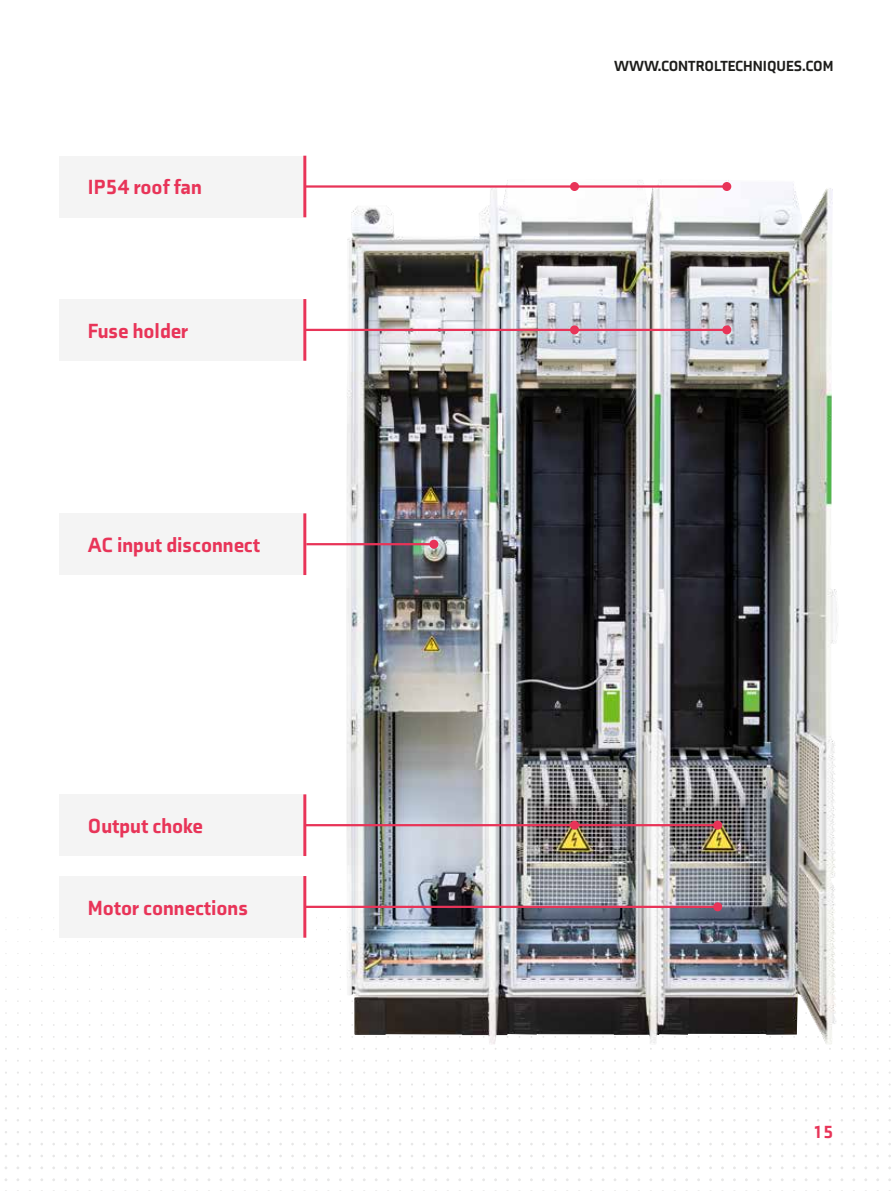
<style>
.page{position:relative;width:893px;height:1191px;background:#fff}
.page>*{position:absolute;margin:0;border:0;box-sizing:border-box;transform-origin:0 0}
.t1{font:900 21px "Axia";color:#e83458}
.t2{font:900 18px "Axia";color:#e83458}
.t3{font:900 15px "Axia";color:#1d1d1b}
</style>
<div class="page">
<img style="left:346px;top:180px;width:491px;height:864px">
<div style="left:60px;top:299px;width:243px;height:62px;background:#f4f4f4"></div>
<hr style="left:303px;top:299px;width:3px;height:62px;background:#e83458">
<div style="left:60px;top:156px;width:243px;height:61px;background:#f4f4f4"></div>
<div style="left:60px;top:794px;width:243px;height:62px;background:#f4f4f4"></div>
<div style="left:60px;top:876px;width:243px;height:61px;background:#f4f4f4"></div>
<hr style="left:305px;top:185px;width:269px;height:3px;background:#e83458">
<div style="left:570px;top:182px;width:9px;height:9px;background:#e83458;border-radius:50%"></div>
<hr style="left:305px;top:824px;width:269px;height:2px;background:#e83458">
<div style="left:570px;top:820px;width:9px;height:9px;background:#e83458;border-radius:50%"></div>
<hr style="left:305px;top:905px;width:413px;height:3px;background:#e83458">
<div style="left:713px;top:902px;width:9px;height:9px;background:#e83458;border-radius:50%"></div>
<hr style="left:305px;top:329px;width:269px;height:2px;background:#e83458">
<div style="left:570px;top:325px;width:9px;height:9px;background:#e83458;border-radius:50%"></div>
<hr style="left:574px;top:185px;width:153px;height:3px;background:#e83458">
<div style="left:722px;top:182px;width:9px;height:9px;background:#e83458;border-radius:50%"></div>
<hr style="left:574px;top:824px;width:144px;height:2px;background:#e83458">
<div style="left:713px;top:820px;width:9px;height:9px;background:#e83458;border-radius:50%"></div>
<hr style="left:574px;top:329px;width:153px;height:2px;background:#e83458">
<div style="left:722px;top:325px;width:9px;height:9px;background:#e83458;border-radius:50%"></div>
<hr style="left:303px;top:156px;width:3px;height:61px;background:#e83458">
<hr style="left:303px;top:794px;width:3px;height:62px;background:#e83458">
<hr style="left:303px;top:876px;width:3px;height:61px;background:#e83458">
<div style="left:60px;top:513px;width:243px;height:62px;background:#f4f4f4"></div>
<hr style="left:306px;top:543px;width:128px;height:2px;background:#e83458">
<div style="left:429px;top:540px;width:9px;height:9px;background:#e83458;border-radius:50%"></div>
<hr style="left:303px;top:513px;width:3px;height:62px;background:#e83458">
<p class="t1" style="left:88px;top:174px;width:115px">IP54 roof fan</p>
<p class="t1" style="left:88px;top:318px;width:102px">Fuse holder</p>
<p class="t1" style="left:88px;top:532px;width:174px">AC input disconnect</p>
<p class="t1" style="left:88px;top:813px;width:116px">Output choke</p>
<p class="t1" style="left:88px;top:894px;width:161px">Motor connections</p>
<p class="t3" style="left:614px;top:56px;width:221px">WWW.CONTROLTECHNIQUES.COM</p>
<p class="t2" style="left:813px;top:1121px;width:22px">15</p>
</div>
